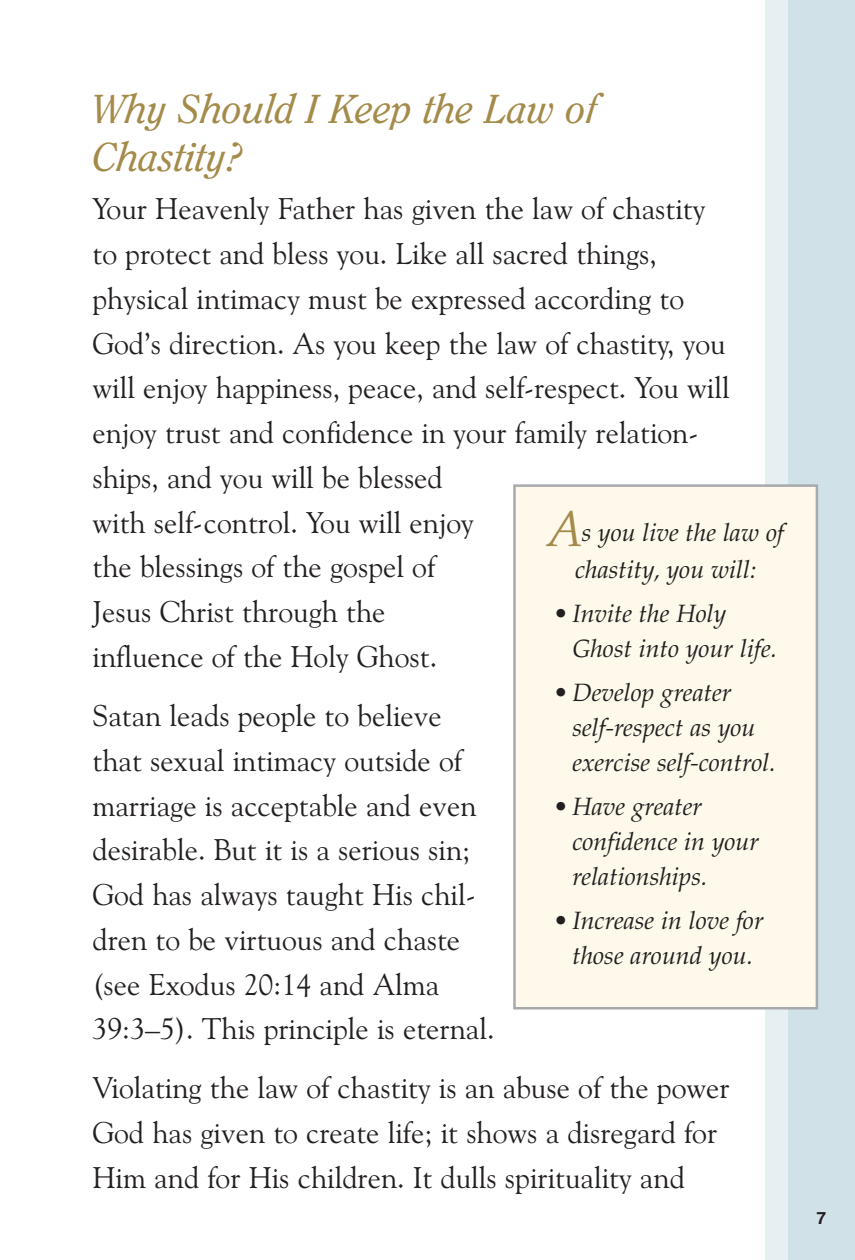
<style>
.page{position:relative;width:855px;height:1260px;background:#fff}
.page>*{position:absolute;margin:0;border:0;box-sizing:border-box;transform-origin:0 0}
.t1{font:italic 40px/48px "Clearface IT Cby BT";color:#a48b4a}
.t2{font:30px/44.8px "Goudy Old Style BT";color:#231f20}
.t3{font:italic 25px/35px "Palatino";color:#231f20}
.t4{font:700 17.5px "Swiss 721 BT";color:#231f20}
.s1{font-size:50px;color:#a48b4a}
</style>
<div class="page">
<div style="left:765px;top:0;width:90px;height:1260px;background:#d0e1e8"></div>
<div style="left:765px;top:0;width:23px;height:1260px;background:#e6f0f3"></div>
<div style="left:514px;top:486px;width:303px;height:522px;background:#fef9eb"></div>
<div style="left:513px;top:484px;width:305px;height:526px;border:2px solid #a8a9ad"></div>
<h1 class="t1" style="left:92px;top:87px;width:507px">Why Should I Keep the Law of<br>Chastity?</h1>
<p class="t2" style="left:92px;top:188px;width:639px">Your Heavenly Father has given the law of chastity to protect and bless you. Like all sacred things, physical intimacy must be expressed according to God’s direction. As you keep the law of chastity, you will enjoy happiness, peace, and self-respect. You will enjoy trust and confidence in your family relation&shy;ships, and you will be blessed<br>with self-control. You will enjoy<br>the blessings of the gospel of<br>Jesus Christ through the<br>influence of the Holy Ghost.</p>
<p class="t2" style="left:92px;top:694px;width:404px">Satan leads people to believe that sexual intimacy outside of marriage is acceptable and even desirable. But it is a serious sin;<br>God has always taught His chil&shy;dren to be virtuous and chaste (see Exodus 20:14 and Alma<br>39:3–5). This principle is eternal.</p>
<p class="t2" style="left:92px;top:1067px;width:639px">Violating the law of chastity is an abuse of the power<br>God has given to create life; it shows a disregard for<br>Him and for His children. It dulls spirituality and</p>
<p class="t3" style="left:547px;top:516px;width:238px;line-height:37.5px;text-align:center"><span class="s1">A</span>s you live the law of chastity, you will:</p>
<p class="t3" style="left:572px;top:599px;width:206px;text-indent:-18px">• Invite the Holy<br>Ghost into your life.</p>
<p class="t3" style="left:572px;top:678px;width:205px;text-indent:-18px">• Develop greater self-respect as you exercise self-control.</p>
<p class="t3" style="left:572px;top:792px;width:188px;text-indent:-18px">• Have greater confidence in your relationships.</p>
<p class="t3" style="left:554px;top:906px;width:211px;text-align:center">• Increase in love for those around you.</p>
<p class="t4" style="left:816px;top:1209px;width:11px">7</p>
</div>
